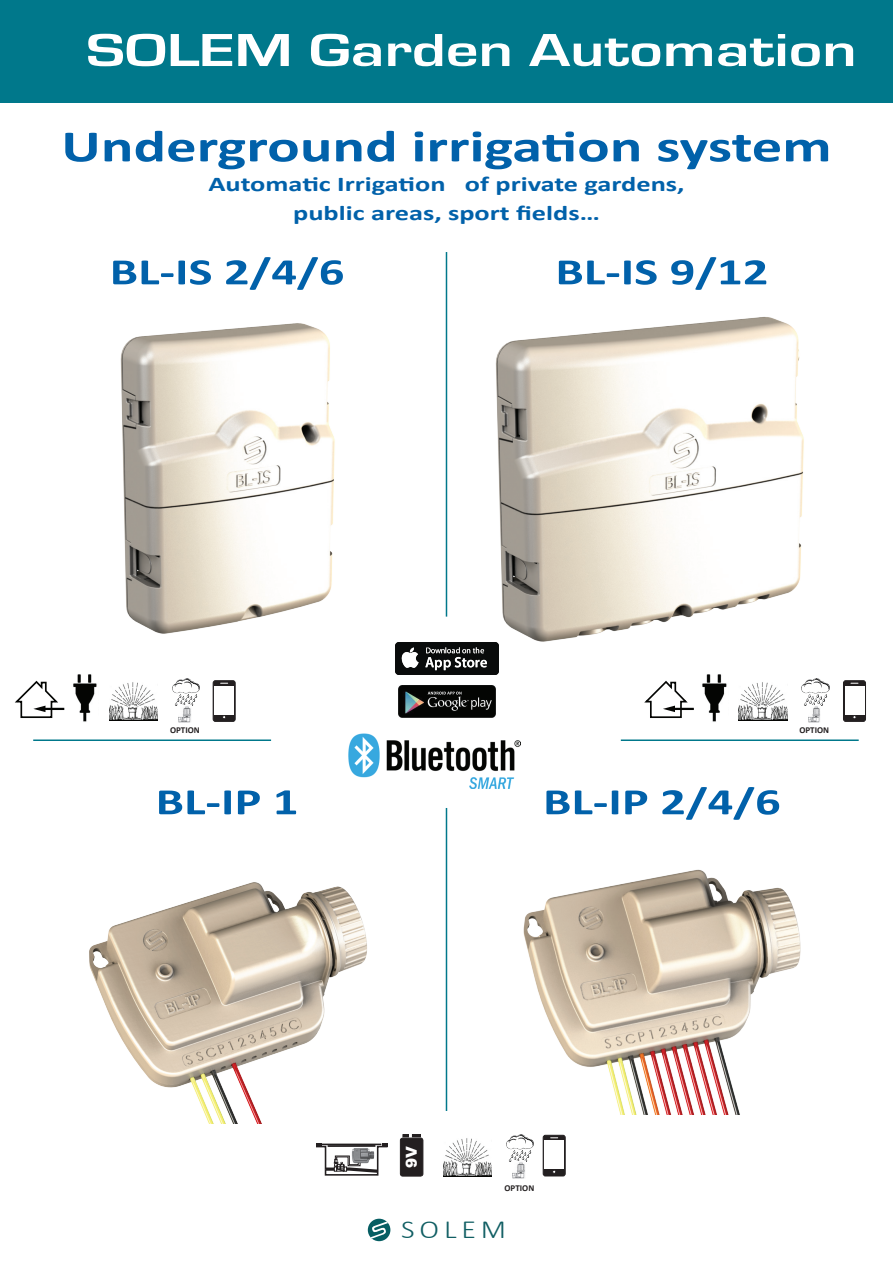
<style>
.page{position:relative;width:893px;height:1263px;background:#fff}
.page>*{position:absolute;margin:0;border:0;box-sizing:border-box;transform-origin:0 0}
.t1{font:700 48px "Eurostile";color:#fff;scale:1.35 1}
.t2{font:700 45px "Calibri";color:#0161aa;scale:1.35 1}
.t3{font:700 37.5px "Calibri";color:#0161aa;scale:1.35 1}
.t4{font:300 26.25px "Calibri";letter-spacing:.16em;color:#105e63;scale:1.14 1}
.t5{font:700 21px/29.5px "Calibri";color:#0161aa;text-align:center;scale:1.35 1}
.t6{font:900 15px "Arial";color:#fff}
.t7{font:700 9px "Calibri";color:#231f20}
</style>
<div class="page">
<img style="left:120px;top:323px;width:215px;height:311px">
<img style="left:89px;top:882px;width:278px;height:241px">
<img style="left:476px;top:317px;width:328px;height:326px">
<img style="left:523px;top:869px;width:277px;height:245px">
<hr style="left:446px;top:252px;width:1px;height:365px;background:#00788b">
<hr style="left:446px;top:808px;width:1px;height:303px;background:#00788b">
<hr style="left:33px;top:739px;width:238px;height:2px;background:#00788b">
<hr style="left:621px;top:739px;width:238px;height:2px;background:#00788b">
<img style="left:348px;top:734px;width:173px;height:54px">
<div style="left:368px;top:1219px;width:22px;height:22px;background:#065e63;border-radius:50%"></div>
<svg style="left:371px;top:1221px;width:17px;height:17px"></svg>
<div style="left:0;top:0;width:893px;height:102px;background:#00788b"></div>
<svg style="left:644px;top:681px;width:49px;height:37px"></svg>
<hr style="left:674px;top:708px;width:20px;height:2px;background:#040503">
<svg style="left:15px;top:680px;width:49px;height:38px"></svg>
<hr style="left:44px;top:708px;width:20px;height:2px;background:#040503">
<img style="left:739px;top:682px;width:48px;height:38px">
<img style="left:109px;top:682px;width:49px;height:38px">
<img style="left:702px;top:674px;width:25px;height:48px">
<img style="left:73px;top:674px;width:24px;height:48px">
<img style="left:802px;top:678px;width:27px;height:27px">
<img style="left:808px;top:706px;width:12px;height:16px">
<img style="left:172px;top:678px;width:28px;height:27px">
<img style="left:179px;top:706px;width:12px;height:16px">
<svg style="left:843px;top:681px;width:22px;height:40px"></svg>
<div style="left:843px;top:681px;width:22px;height:40px;border:1px solid #231f20;border-radius:2px"></div>
<svg style="left:853px;top:715px;width:3px;height:4px"></svg>
<div style="left:845px;top:686px;width:19px;height:28px;background:#fff"></div>
<svg style="left:213px;top:681px;width:22px;height:40px"></svg>
<div style="left:213px;top:681px;width:22px;height:40px;border:1px solid #231f20;border-radius:2px"></div>
<svg style="left:222px;top:715px;width:4px;height:4px"></svg>
<div style="left:215px;top:686px;width:19px;height:28px;background:#fff"></div>
<img style="left:443px;top:1138px;width:49px;height:38px">
<svg style="left:402px;top:1134px;width:19px;height:4px"></svg>
<div style="left:400px;top:1138px;width:23px;height:38px;background:#231f20;border-radius:2px"></div>
<div style="left:400px;top:1138px;width:23px;height:38px;border:1px solid #231f20;border-radius:2px"></div>
<img style="left:506px;top:1134px;width:28px;height:27px">
<img style="left:513px;top:1162px;width:12px;height:16px">
<svg style="left:316px;top:1143px;width:72px;height:33px"></svg>
<svg style="left:543px;top:1135px;width:22px;height:41px"></svg>
<div style="left:543px;top:1135px;width:22px;height:41px;border:1px solid #231f20;border-radius:2px"></div>
<div style="left:545px;top:1140px;width:19px;height:29px;background:#fff"></div>
<img style="left:396px;top:643px;width:103px;height:31px">
<img style="left:399px;top:685px;width:97px;height:32px">
<h1 class="t1" style="left:86px;top:24px;width:572px">SOLEM Garden Automation</h1>
<h2 class="t2" style="left:61px;top:118px;width:572px">Underground irrigation system</h2>
<p class="t5" style="left:208px;top:169px;width:354px">Automatic Irrigation of private gardens, public areas, sport fields…</p>
<h3 class="t3" style="left:110px;top:248px;width:175px">BL-IS 2/4/6</h3>
<h3 class="t3" style="left:555px;top:248px;width:159px">BL-IS 9/12</h3>
<p class="t7" style="left:170px;top:724px;width:31px">OPTION</p>
<p class="t7" style="left:799px;top:724px;width:31px">OPTION</p>
<h3 class="t3" style="left:156px;top:778px;width:107px">BL-IP 1</h3>
<h3 class="t3" style="left:543px;top:778px;width:178px">BL-IP 2/4/6</h3>
<p class="t6" style="left:401px;top:1168px;width:23px;rotate:-90deg">9V</p>
<p class="t7" style="left:505px;top:1182px;width:31px">OPTION</p>
<p class="t4" style="left:401px;top:1213px;width:94px">SOLEM</p>
</div>
